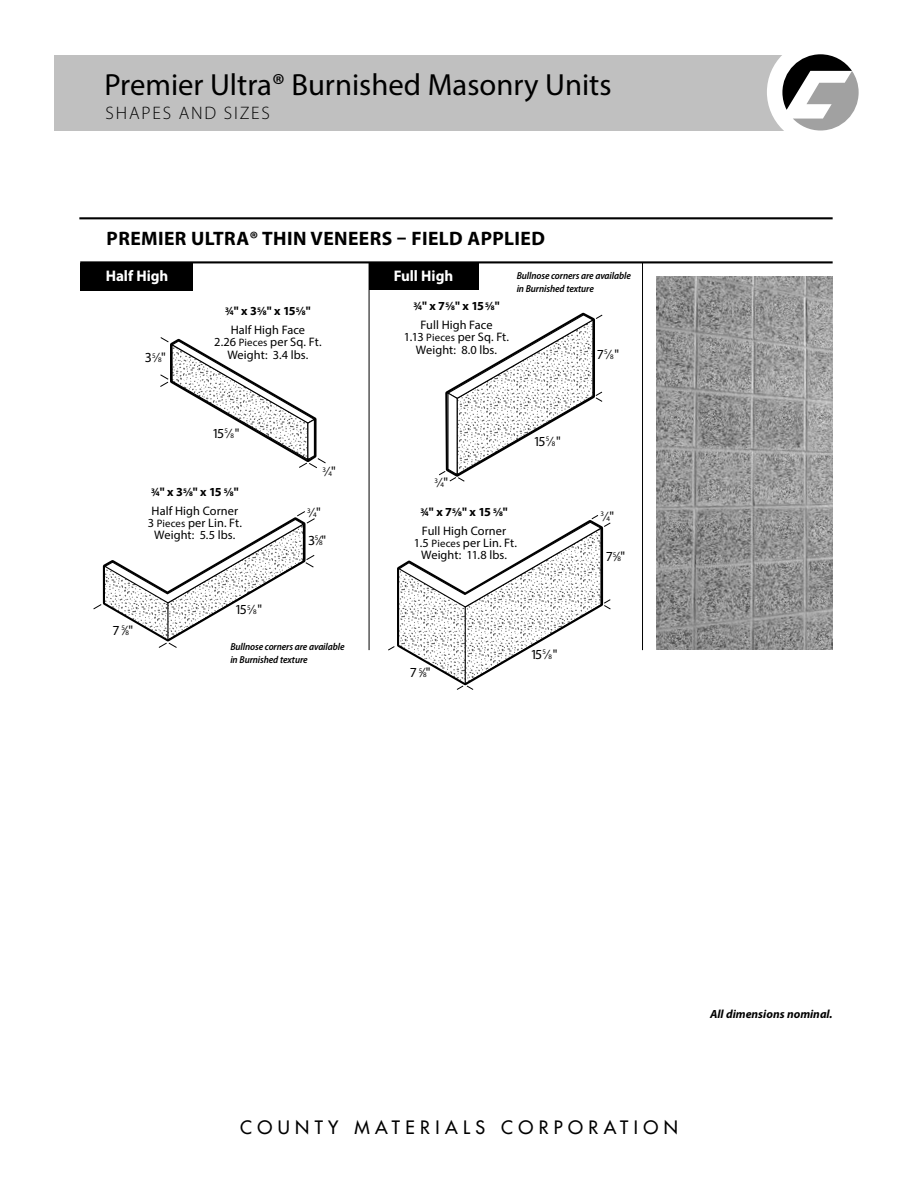
<style>
.page{position:relative;width:918px;height:1188px;background:#fff}
.page>*{position:absolute;margin:0;border:0;box-sizing:border-box;transform-origin:0 0}
.t1{font:30.75px "Myriad Pro";color:#000}
.t2{font:700 19.5px "Myriad Pro";letter-spacing:.02em;color:#000}
.t3{font:300 18.15px "Myriad Pro";letter-spacing:.1em;color:#000}
.t4{font:500 18px "Futura Std";letter-spacing:.3em;color:#000}
.t5{font:700 15.3px "Myriad Pro";letter-spacing:-.005em;color:#fff}
.t6{font:13.95px "Myriad Pro";letter-spacing:-.16em;color:#000}
.t7{font:12.3px/19px "Myriad Pro";letter-spacing:.005em;color:#000;text-align:center}
.t8{font:italic 700 11.85px "Myriad Pro";color:#000}
.t9{font:italic 600 semi-condensed 10.05px/12.6px "Myriad Pro";letter-spacing:-.01em;color:#000}
.t10{font:6.9px "Myriad Pro";color:#000}
.s1{font-weight:700}
.s2{font-weight:700;font-size:6.9px}
.s3{font-size:10.8px}
.s4{font-size:6.9px}
.s5{font-size:13.95px}
</style>
<div class="page">
<div style="left:54px;top:55px;width:742px;height:75px;background:#c0c0c0"></div>
<svg style="left:767px;top:54px;width:92px;height:77px"></svg>
<hr style="left:79px;top:217px;width:754px;height:2px;background:#000">
<hr style="left:80px;top:261px;width:753px;height:2px;background:#000">
<div style="left:369px;top:263px;width:110px;height:27px;background:#000"></div>
<hr style="left:369px;top:262px;width:1px;height:388px;background:#000">
<hr style="left:642px;top:262px;width:1px;height:388px;background:#000">
<div style="left:81px;top:263px;width:112px;height:27px;background:#000"></div>
<svg style="left:439px;top:313px;width:163px;height:169px"></svg>
<svg style="left:388px;top:515px;width:223px;height:175px"></svg>
<svg style="left:160px;top:337px;width:166px;height:131px"></svg>
<svg style="left:93px;top:511px;width:222px;height:137px"></svg>
<img style="left:657px;top:276px;width:176px;height:374px">
<h1 class="t1" style="left:104px;top:65px;width:509px">Premier Ultra® Burnished Masonry Units</h1>
<h3 class="t3" style="left:106px;top:103px;width:166px">SHAPES AND SIZES</h3>
<h2 class="t2" style="left:107px;top:226px;width:440px">PREMIER ULTRA® THIN VENEERS – FIELD APPLIED</h2>
<p class="t5" style="left:106px;top:266px;width:64px">Half High</p>
<p class="t5" style="left:394px;top:265px;width:61px">Full High</p>
<p class="t7" style="left:225px;top:301px;width:87px"><sup>3</sup><span class="s1">⁄</span><span class="s2">4</span><span class="s1">" x 3</span><sup>5</sup><span class="s1">⁄</span><span class="s2">8</span><span class="s1">" x 15</span><sup>5</sup><span class="s1">⁄</span><span class="s2">8</span><span class="s1">"<br></span>Half High Face</p>
<p class="t7" style="left:214px;top:336px;width:109px;line-height:12.3px">2.26 <span class="s3">Pieces</span> per Sq. Ft.<br>Weight: 3.4 lbs.</p>
<p class="t7" style="left:413px;top:296px;width:88px"><sup>3</sup><span class="s1">⁄</span><span class="s2">4</span><span class="s1">" x 7</span><sup>5</sup><span class="s1">⁄</span><span class="s2">8</span><span class="s1">" x 15</span><sup>5</sup><span class="s1">⁄</span><span class="s2">8</span><span class="s1">"<br></span>Full High Face</p>
<p class="t7" style="left:404px;top:331px;width:107px;line-height:12.3px">1.13 <span class="s3">Pieces</span> per Sq. Ft.<br>Weight: 8.0 lbs.</p>
<p class="t6" style="left:145px;top:349px;width:22px">3 <sup>5</sup>⁄<span class="s4">8</span>"</p>
<p class="t9" style="left:517px;top:270px;width:116px">Bullnose corners are available in Burnished texture</p>
<p class="t6" style="left:597px;top:345px;width:24px">7 <sup>5</sup>⁄<span class="s4">8</span> "</p>
<p class="t6" style="left:212px;top:425px;width:29px">15 <sup>5</sup>⁄<span class="s4">8</span> "</p>
<p class="t6" style="left:534px;top:433px;width:29px">15 <sup>5</sup>⁄<span class="s4">8</span> "</p>
<p class="t7" style="left:151px;top:482px;width:89px;text-align:left"><sup>3</sup><span class="s1">⁄</span><span class="s2">4</span><span class="s1">" x 3</span><sup>5</sup><span class="s1">⁄</span><span class="s2">8</span><span class="s1">" x 15</span> <sup>5</sup><span class="s1">⁄</span><span class="s2">8</span><span class="s1">"<br></span>Half High Corner</p>
<p class="t7" style="left:148px;top:517px;width:96px;line-height:12.3px">3 <span class="s3">Pieces</span> per Lin. Ft.<br>Weight: 5.5 lbs.</p>
<p class="t10" style="left:322px;top:467px;width:15px">3<span class="s5">⁄</span>4<span class="s5">"</span></p>
<p class="t10" style="left:307px;top:508px;width:15px">3<span class="s5">⁄</span>4<span class="s5">"</span></p>
<p class="t6" style="left:308px;top:531px;width:20px">3<sup>5</sup>⁄<span class="s4">8</span>"</p>
<p class="t6" style="left:113px;top:621px;width:22px">7 <sup>5</sup>⁄<span class="s4">8</span>"</p>
<p class="t6" style="left:235px;top:601px;width:29px">15 <sup>5</sup>⁄<span class="s4">8</span> "</p>
<p class="t9" style="left:230px;top:641px;width:116px">Bullnose corners are available in Burnished texture</p>
<p class="t10" style="left:435px;top:478px;width:15px">3<span class="s5">⁄</span>4<span class="s5">"</span></p>
<p class="t7" style="left:420px;top:502px;width:89px;text-align:left"><sup>3</sup><span class="s1">⁄</span><span class="s2">4</span><span class="s1">" x 7</span><sup>5</sup><span class="s1">⁄</span><span class="s2">8</span><span class="s1">" x 15</span> <sup>5</sup><span class="s1">⁄</span><span class="s2">8</span><span class="s1">"<br></span>Full High Corner</p>
<p class="t7" style="left:414px;top:537px;width:105px;line-height:12.3px">1.5 <span class="s3">Pieces</span> per Lin. Ft.<br>Weight: 11.8 lbs.</p>
<p class="t6" style="left:410px;top:664px;width:22px">7 <sup>5</sup>⁄<span class="s4">8</span>"</p>
<p class="t6" style="left:530px;top:645px;width:29px">15 <sup>5</sup>⁄<span class="s4">8</span> "</p>
<p class="t10" style="left:601px;top:512px;width:15px">3<span class="s5">⁄</span>4<span class="s5">"</span></p>
<p class="t6" style="left:606px;top:548px;width:21px">7 <sup>5</sup>⁄<span class="s4">8</span>"</p>
<p class="t8" style="left:710px;top:1006px;width:124px">All dimensions nominal.</p>
<h3 class="t4" style="left:240px;top:1116px;width:439px">COUNTY MATERIALS CORPORATION</h3>
</div>
